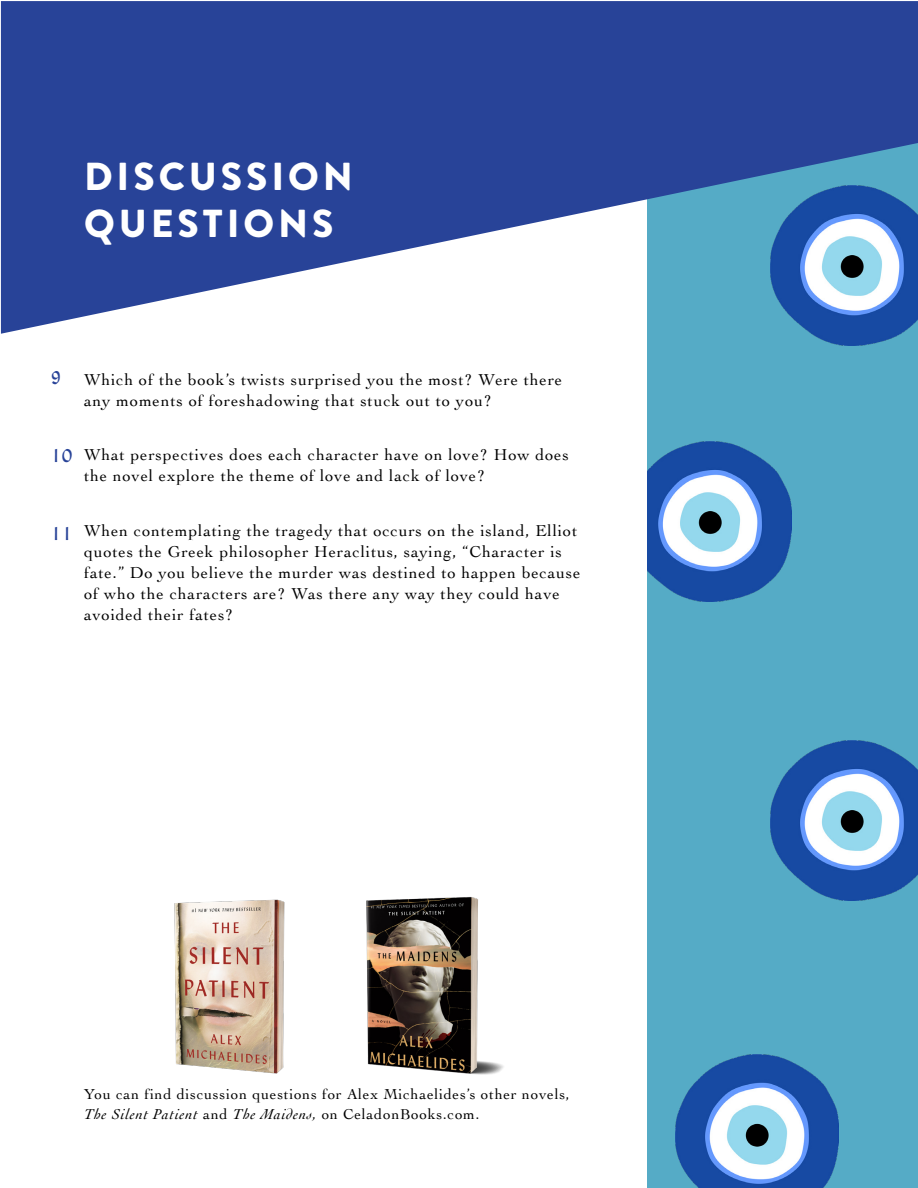
<style>
.page{position:relative;width:918px;height:1188px;background:#fff}
.page>*{position:absolute;margin:0;border:0;box-sizing:border-box;transform-origin:0 0}
.t1{font:900 39px/46.8px "Brandon Grotesque";letter-spacing:.1em;color:#fff}
.t2{font:18px "Lydian MT Std";color:#284398}
.t3{font:16.5px/21px "Cochin";letter-spacing:.05em;color:#000}
.t4{font:15px/19.5px "Cochin";letter-spacing:.05em;color:#000}
.s1{font-style:italic}
</style>
<div class="page">
<div style="left:648px;top:102px;width:270px;height:1086px;background:#55abc6"></div>
<svg style="left:1px;top:1px;width:917px;height:333px;fill:#284398"></svg>
<img style="left:770px;top:186px;width:148px;height:160px">
<img style="left:648px;top:441px;width:144px;height:160px">
<img style="left:770px;top:741px;width:148px;height:160px">
<img style="left:675px;top:1054px;width:163px;height:134px">
<img style="left:174px;top:899px;width:111px;height:175px">
<img style="left:366px;top:897px;width:138px;height:178px">
<h1 class="t1" style="left:84px;top:154px;width:270px">DISCUSSION<br>QUESTIONS</h1>
<p class="t2" style="left:51px;top:367px;width:11px">9</p>
<p class="t2" style="left:51px;top:445px;width:22px">10</p>
<p class="t2" style="left:51px;top:523px;width:22px">11</p>
<p class="t3" style="left:84px;top:368px;width:480px">Which of the book’s twists surprised you the most? Were there any moments of foreshadowing that stuck out to you?</p>
<p class="t3" style="left:84px;top:444px;width:486px">What perspectives does each character have on love? How does the novel explore the theme of love and lack of love?</p>
<p class="t3" style="left:84px;top:520px;width:498px">When contemplating the tragedy that occurs on the island, Elliot quotes the Greek philosopher Heraclitus, saying, “Character is fate.” Do you believe the murder was destined to happen because of who the characters are? Was there any way they could have avoided their fates?</p>
<p class="t4" style="left:84px;top:1084px;width:487px">You can find discussion questions for Alex Michaelides’s other novels,<br><span class="s1">The Silent Patient</span> and <span class="s1">The Maidens,</span> on CeladonBooks.com.</p>
</div>
